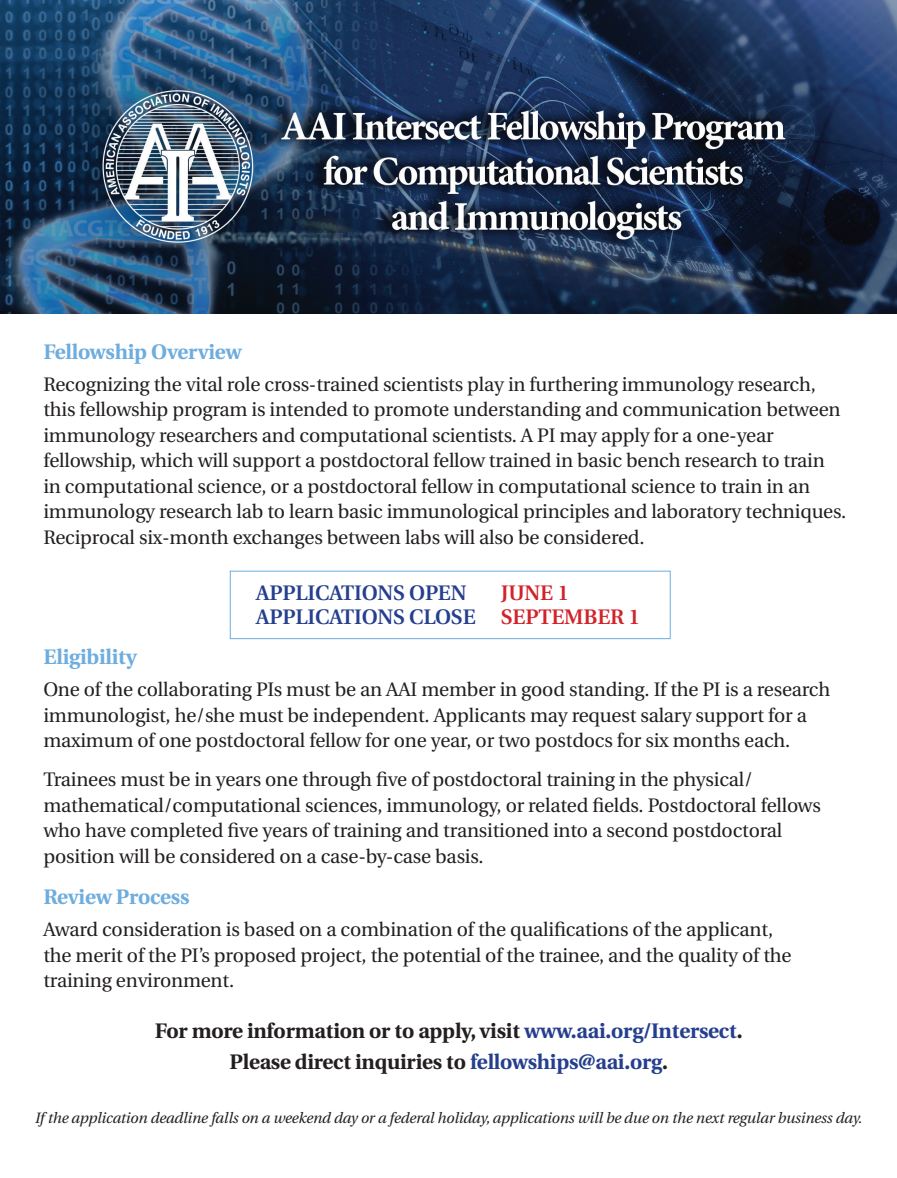
<style>
.page{position:relative;width:897px;height:1178px;background:#fff}
.page>*{position:absolute;margin:0;border:0;box-sizing:border-box;transform-origin:0 0}
.t1{font:700 21px/30.8px "Utopia";letter-spacing:-.01em;color:#231f20;text-align:center}
.t2{font:600 21px/24px "Utopia";letter-spacing:-.01em;color:#253f8e}
.t3{font:700 21px "Utopia";letter-spacing:-.01em;color:#6eadde}
.t4{font:19.5px/25.5px "Utopia";letter-spacing:-.01em;color:#231f20}
.t5{font:italic 15px "Utopia";letter-spacing:-.01em;color:#231f20}
.s1{color:#d1232a}
.s2{color:#253f8e}
</style>
<div class="page">
<img style="left:0;top:0;width:897px;height:313px">
<div style="left:230px;top:571px;width:441px;height:68px;border:1px solid #6eadde"></div>
<svg style="left:0;top:0;width:4px;height:4px"></svg>
<svg style="left:893px;top:0;width:4px;height:4px"></svg>
<p class="t3" style="left:43px;top:339px;width:200px">Fellowship Overview</p>
<p class="t4" style="left:43px;top:372px;width:804px">Recognizing the vital role cross-trained scientists play in furthering immunology research, this fellowship program is intended to promote understanding and communication between immunology researchers and computational scientists. A PI may apply for a one-year fellowship, which will support a postdoctoral fellow trained in basic bench research to train in computational science, or a postdoctoral fellow in computational science to train in an immunology research lab to learn basic immunological principles and laboratory techniques.<br>Reciprocal six-month exchanges between labs will also be considered.</p>
<p class="t2" style="left:256px;top:582px;width:212px">APPLICATIONS OPEN</p>
<p class="t2" style="left:256px;top:582px;width:385px;text-indent:245px"><span class="s1">JUNE 1<br></span>APPLICATIONS CLOSE <span class="s1">SEPTEMBER 1</span></p>
<p class="t3" style="left:43px;top:645px;width:95px">Eligibility</p>
<p class="t4" style="left:43px;top:677px;width:788px">One of the collaborating PIs must be an AAI member in good standing. If the PI is a research immunologist, he/she must be independent. Applicants may request salary support for a maximum of one postdoctoral fellow for one year, or two postdocs for six months each.</p>
<p class="t4" style="left:43px;top:767px;width:779px">Trainees must be in years one through five of postdoctoral training in the physical/ mathematical/computational sciences, immunology, or related fields. Postdoctoral fellows who have completed five years of training and transitioned into a second postdoctoral position will be considered on a case-by-case basis.</p>
<p class="t3" style="left:43px;top:885px;width:148px">Review Process</p>
<p class="t4" style="left:43px;top:917px;width:750px">Award consideration is based on a combination of the qualifications of the applicant, the merit of the PI’s proposed project, the potential of the trainee, and the quality of the training environment.</p>
<p class="t1" style="left:155px;top:1016px;width:589px">For more information or to apply, visit <span class="s2">www.aai.org/Intersect</span>.<br>Please direct inquiries to <span class="s2">fellowships@aai.org</span>.</p>
<p class="t5" style="left:35px;top:1110px;width:829px">If the application deadline falls on a weekend day or a federal holiday, applications will be due on the next regular business day.</p>
</div>
